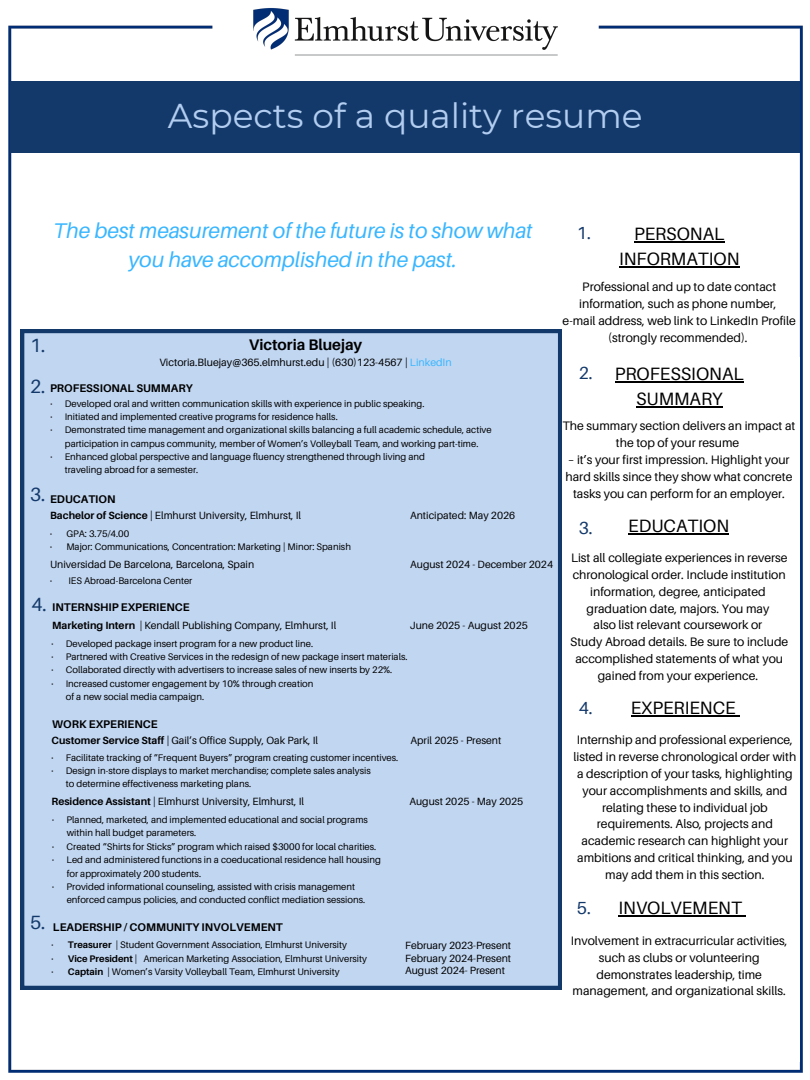
<style>
.page{position:relative;width:810px;height:1080px;background:#fff}
.page>*{position:absolute;margin:0;border:0;box-sizing:border-box;transform-origin:0 0}
.t1{font:34.38px "Montserrat";color:#b2cdef}
.t2{font:italic 21.25px/29.5px "Aileron";color:#38b6ff;text-align:center}
.t3{font:19.12px "Aileron";color:#13396b}
.t4{font:17.88px/25px "Aileron";color:#000;text-align:center}
.t5{font:17.5px "Aileron";color:#13396b}
.t6{font:700 15.31px "Aileron";color:#000}
.t7{font:12.25px/16.9px "Aileron";color:#000;text-align:center}
.t8{font:700 11.12px "Aileron";color:#000}
.t9{font:10.56px "Aileron";color:#000}
.t10{font:10.44px/12.6px "Aileron";color:#000}
.t11{font:9.5px "Aileron";color:#000}
.s1{color:#38b6ff}
.s2{font-weight:700}
</style>
<div class="page">
<img style="left:8px;top:8px;width:795px;height:1065px">
<div style="left:16px;top:357px;width:784px;height:705px;background:#fff"></div>
<div style="left:11px;top:81px;width:789px;height:72px;background:#13396b"></div>
<div style="left:21px;top:329px;width:541px;height:660px;background:#c1d6f1"></div>
<hr style="left:634px;top:241px;width:90px;height:1px;background:#000">
<hr style="left:619px;top:266px;width:121px;height:1px;background:#000">
<hr style="left:615px;top:381px;width:129px;height:2px;background:#000">
<hr style="left:636px;top:406px;width:87px;height:2px;background:#000">
<hr style="left:628px;top:533px;width:101px;height:2px;background:#000">
<hr style="left:631px;top:715px;width:105px;height:2px;background:#000">
<hr style="left:619px;top:915px;width:123px;height:1px;background:#000">
<h1 class="t1" style="left:168px;top:95px;width:476px">Aspects of a quality resume</h1>
<p class="t2" style="left:53px;top:215px;width:481px">The best measurement of the future is to show what you have accomplished in the past.</p>
<h2 class="t3" style="left:30px;top:334px;width:17px">1.</h2>
<h4 class="t3" style="left:30px;top:374px;width:17px">2.</h4>
<p class="t6" style="left:249px;top:336px;width:115px">Victoria Bluejay</p>
<p class="t9" style="left:159px;top:356px;width:294px">Victoria.Bluejay@365.elmhurst.edu | (630)123-4567 | <span class="s1">LinkedIn</span></p>
<p class="t8" style="left:50px;top:382px;width:144px">PROFESSIONAL SUMMARY</p>
<p class="t11" style="left:50px;top:398px;width:375px">· Developed oral and written communication skills with experience in public speaking.</p>
<p class="t11" style="left:50px;top:411px;width:289px">· Initiated and implemented creative programs for residence halls.</p>
<p class="t11" style="left:50px;top:424px;width:443px">· Demonstrated time management and organizational skills balancing a full academic schedule, active</p>
<h4 class="t11" style="left:65px;top:438px;width:415px">participation in campus community, member of Women’s Volleyball Team, and working part-time.</h4>
<h3 class="t11" style="left:50px;top:451px;width:376px">· Enhanced global perspective and language fluency strengthened through living and</h3>
<h6 class="t11" style="left:65px;top:464px;width:135px">traveling abroad for a semester.</h6>
<h3 class="t3" style="left:30px;top:482px;width:17px">3.</h3>
<p class="t8" style="left:50px;top:492px;width:67px">EDUCATION</p>
<h5 class="t10" style="left:50px;top:509px;width:253px"><span class="s2">Bachelor of Science</span> | Elmhurst University, Elmhurst, Il</h5>
<h5 class="t10" style="left:410px;top:509px;width:107px">Anticipated: May 2026</h5>
<p class="t11" style="left:50px;top:528px;width:81px">· GPA: 3.75/4.00</p>
<p class="t11" style="left:50px;top:541px;width:302px">· Major: Communications, Concentration: Marketing | Minor: Spanish</p>
<p class="t10" style="left:50px;top:557px;width:206px">Universidad De Barcelona, Barcelona, Spain</p>
<p class="t10" style="left:410px;top:557px;width:144px">August 2024 - December 2024</p>
<p class="t11" style="left:50px;top:574px;width:144px">· IES Abroad-Barcelona Center</p>
<h6 class="t3" style="left:31px;top:592px;width:17px">4.</h6>
<p class="t8" style="left:52px;top:600px;width:139px">INTERNSHIP EXPERIENCE</p>
<h4 class="t10" style="left:52px;top:619px;width:286px"><span class="s2">Marketing Intern</span> | Kendall Publishing Company, Elmhurst, Il</h4>
<h4 class="t10" style="left:410px;top:619px;width:119px">June 2025 - August 2025</h4>
<h3 class="t11" style="left:52px;top:638px;width:263px">· Developed package insert program for a new product line.</h3>
<h6 class="t11" style="left:52px;top:651px;width:358px">· Partnered with Creative Services in the redesign of new package insert materials.</h6>
<p class="t11" style="left:52px;top:664px;width:342px">· Collaborated directly with advertisers to increase sales of new inserts by 22%.</p>
<p class="t11" style="left:52px;top:678px;width:264px">· Increased customer engagement by 10% through creation</p>
<p class="t11" style="left:66px;top:691px;width:140px">of a new social media campaign.</p>
<p class="t8" style="left:52px;top:717px;width:107px">WORK EXPERIENCE</p>
<h3 class="t10" style="left:52px;top:734px;width:268px"><span class="s2">Customer Service Staff</span> | Gail’s Office Supply, Oak Park, Il</h3>
<h3 class="t10" style="left:411px;top:734px;width:92px">April 2025 - Present</h3>
<h4 class="t11" style="left:52px;top:751px;width:348px">· Facilitate tracking of “Frequent Buyers” program creating customer incentives.</h4>
<h6 class="t11" style="left:52px;top:765px;width:321px">· Design in-store displays to market merchandise; complete sales analysis</h6>
<p class="t11" style="left:66px;top:778px;width:187px">to determine effectiveness marketing plans.</p>
<p class="t11" style="left:52px;top:814px;width:317px">· Planned, marketed, and implemented educational and social programs</p>
<p class="t11" style="left:67px;top:827px;width:131px">within hall budget parameters.</p>
<p class="t11" style="left:52px;top:841px;width:326px">· Created “Shirts for Sticks” program which raised $3000 for local charities.</p>
<p class="t11" style="left:52px;top:854px;width:330px">· Led and administered functions in a coeducational residence hall housing</p>
<p class="t11" style="left:67px;top:867px;width:136px">for approximately 200 students.</p>
<h3 class="t11" style="left:52px;top:881px;width:304px">· Provided informational counseling, assisted with crisis management</h3>
<h4 class="t11" style="left:67px;top:894px;width:300px">enforced campus policies, and conducted conflict mediation sessions.</h4>
<h6 class="t8" style="left:53px;top:920px;width:231px">LEADERSHIP / COMMUNITY INVOLVEMENT</h6>
<h2 class="t11" style="left:52px;top:939px;width:297px">· <span class="s2">Treasurer</span> | Student Government Association, Elmhurst University</h2>
<h2 class="t11" style="left:52px;top:952px;width:317px">· <span class="s2">Vice President</span> | American Marketing Association, Elmhurst University</h2>
<h2 class="t11" style="left:52px;top:966px;width:290px">· <span class="s2">Captain</span> | Women’s Varsity Volleyball Team, Elmhurst University</h2>
<p class="t10" style="left:52px;top:795px;width:254px"><span class="s2">Residence Assistant</span> | Elmhurst University, Elmhurst, Il</p>
<p class="t10" style="left:409px;top:795px;width:115px">August 2025 - May 2025</p>
<h5 class="t3" style="left:30px;top:911px;width:17px">5.</h5>
<h2 class="t10" style="left:405px;top:939px;width:108px">February 2023-Present</h2>
<h2 class="t10" style="left:405px;top:951px;width:108px">February 2024-Present<br>August 2024- Present</h2>
<p class="t5" style="left:577px;top:222px;width:15px">1.</p>
<p class="t4" style="left:619px;top:221px;width:122px">PERSONAL<br>INFORMATION</p>
<p class="t7" style="left:563px;top:278px;width:235px">Professional and up to date contact information, such as phone number, e-mail address, web link to LinkedIn Profile (strongly recommended).</p>
<p class="t5" style="left:579px;top:362px;width:15px">2.</p>
<p class="t4" style="left:615px;top:361px;width:130px">PROFESSIONAL<br>SUMMARY</p>
<p class="t7" style="left:562px;top:417px;width:235px">The summary section delivers an impact at the top of your resume</p>
<p class="t7" style="left:566px;top:451px;width:228px">– it’s your first impression. Highlight your hard skills since they show what concrete tasks you can perform for an employer.</p>
<h5 class="t5" style="left:579px;top:517px;width:15px">3.</h5>
<p class="t4" style="left:628px;top:513px;width:102px">EDUCATION</p>
<p class="t7" style="left:570px;top:549px;width:220px">List all collegiate experiences in reverse chronological order. Include institution information, degree, anticipated graduation date, majors. You may<br>also list relevant coursework or<br>Study Abroad details. Be sure to include accomplished statements of what you gained from your experience.</p>
<p class="t5" style="left:579px;top:697px;width:15px">4.</p>
<h5 class="t4" style="left:631px;top:695px;width:106px">EXPERIENCE</h5>
<p class="t7" style="left:573px;top:731px;width:224px">Internship and professional experience, listed in reverse chronological order with a description of your tasks, highlighting your accomplishments and skills, and relating these to individual job requirements. Also, projects and academic research can highlight your ambitions and critical thinking, and you may add them in this section.</p>
<h5 class="t5" style="left:577px;top:897px;width:15px">5.</h5>
<p class="t4" style="left:619px;top:895px;width:125px">INVOLVEMENT</p>
<p class="t7" style="left:571px;top:932px;width:218px">Involvement in extracurricular activities, such as clubs or volunteering demonstrates leadership, time management, and organizational skills.</p>
</div>
